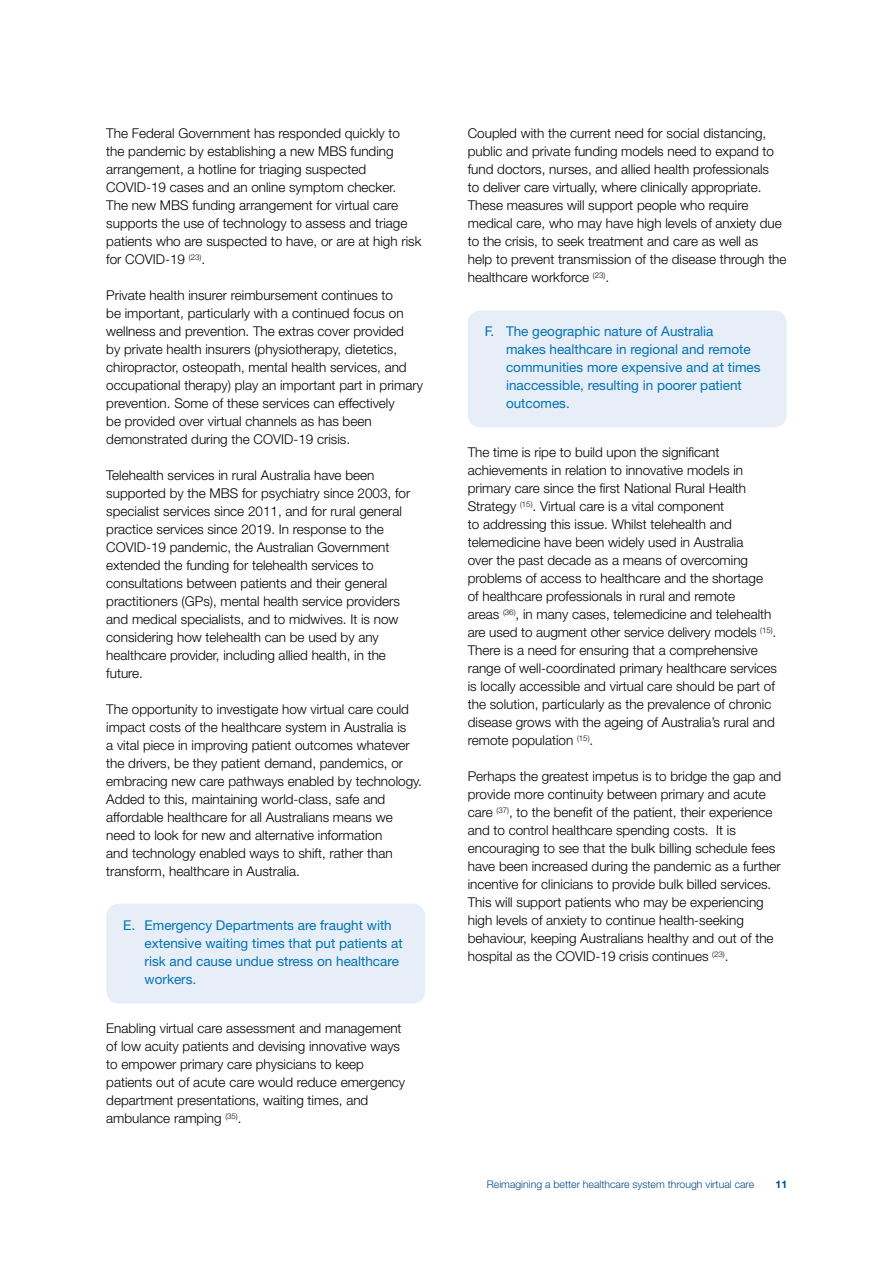
<style>
.page{position:relative;width:893px;height:1263px;background:#fff}
.page>*{position:absolute;margin:0;border:0;box-sizing:border-box;transform-origin:0 0}
.t1{font:300 13.5px/18px "Helvetica Neue";color:#000}
.t2{font:13.5px/18px "Helvetica Neue";color:#007cba}
.t3{font:300 10.5px "Helvetica Neue";color:#004987}
.t4{font:700 10.5px "Helvetica Neue";color:#004987}
</style>
<div class="page">
<div style="left:106px;top:904px;width:319px;height:99px;background:#e7eef8;border-radius:13px"></div>
<div style="left:468px;top:310px;width:319px;height:117px;background:#e7eef8;border-radius:13px"></div>
<p class="t1" style="left:106px;top:124px;width:317px">The Federal Government has responded quickly to the pandemic by establishing a new MBS funding arrangement, a hotline for triaging suspected COVID-19 cases and an online symptom checker.<br>The new MBS funding arrangement for virtual care supports the use of technology to assess and triage patients who are suspected to have, or are at high risk for COVID-19 <sup>(23)</sup>.</p>
<p class="t1" style="left:106px;top:286px;width:318px">Private health insurer reimbursement continues to<br>be important, particularly with a continued focus on wellness and prevention. The extras cover provided<br>by private health insurers (physiotherapy, dietetics, chiropractor, osteopath, mental health services, and occupational therapy) play an important part in primary prevention. Some of these services can effectively<br>be provided over virtual channels as has been demonstrated during the COVID-19 crisis.</p>
<p class="t1" style="left:106px;top:466px;width:306px">Telehealth services in rural Australia have been supported by the MBS for psychiatry since 2003, for specialist services since 2011, and for rural general practice services since 2019. In response to the COVID-19 pandemic, the Australian Government extended the funding for telehealth services to consultations between patients and their general practitioners (GPs), mental health service providers and medical specialists, and to midwives. It is now considering how telehealth can be used by any healthcare provider, including allied health, in the future.</p>
<p class="t1" style="left:106px;top:700px;width:317px">The opportunity to investigate how virtual care could impact costs of the healthcare system in Australia is<br>a vital piece in improving patient outcomes whatever the drivers, be they patient demand, pandemics, or embracing new care pathways enabled by technology.<br>Added to this, maintaining world-class, safe and affordable healthcare for all Australians means we need to look for new and alternative information<br>and technology enabled ways to shift, rather than transform, healthcare in Australia.</p>
<p class="t2" style="left:145px;top:916px;width:260px;text-indent:-21px">E. Emergency Departments are fraught with extensive waiting times that put patients at risk and cause undue stress on healthcare workers.</p>
<p class="t1" style="left:106px;top:1019px;width:300px">Enabling virtual care assessment and management of low acuity patients and devising innovative ways to empower primary care physicians to keep patients out of acute care would reduce emergency department presentations, waiting times, and ambulance ramping <sup>(35)</sup>.</p>
<p class="t1" style="left:468px;top:124px;width:320px">Coupled with the current need for social distancing, public and private funding models need to expand to fund doctors, nurses, and allied health professionals<br>to deliver care virtually, where clinically appropriate.<br>These measures will support people who require medical care, who may have high levels of anxiety due to the crisis, to seek treatment and care as well as<br>help to prevent transmission of the disease through the healthcare workforce <sup>(23)</sup>.</p>
<p class="t2" style="left:506px;top:322px;width:256px;text-indent:-21px">F. The geographic nature of Australia<br>makes healthcare in regional and remote communities more expensive and at times inaccessible, resulting in poorer patient outcomes.</p>
<p class="t1" style="left:468px;top:443px;width:311px">The time is ripe to build upon the significant achievements in relation to innovative models in primary care since the first National Rural Health Strategy <sup>(15)</sup>. Virtual care is a vital component<br>to addressing this issue. Whilst telehealth and telemedicine have been widely used in Australia<br>over the past decade as a means of overcoming problems of access to healthcare and the shortage of healthcare professionals in rural and remote<br>areas <sup>(36)</sup>, in many cases, telemedicine and telehealth are used to augment other service delivery models <sup>(15)</sup>.<br>There is a need for ensuring that a comprehensive range of well-coordinated primary healthcare services is locally accessible and virtual care should be part of the solution, particularly as the prevalence of chronic disease grows with the ageing of Australia’s rural and remote population <sup>(15)</sup>.</p>
<p class="t1" style="left:468px;top:767px;width:315px">Perhaps the greatest impetus is to bridge the gap and provide more continuity between primary and acute care <sup>(37)</sup>, to the benefit of the patient, their experience and to control healthcare spending costs. It is encouraging to see that the bulk billing schedule fees have been increased during the pandemic as a further incentive for clinicians to provide bulk billed services.<br>This will support patients who may be experiencing high levels of anxiety to continue health-seeking behaviour, keeping Australians healthy and out of the hospital as the COVID-19 crisis continues <sup>(23)</sup>.</p>
<p class="t3" style="left:487px;top:1178px;width:269px">Reimagining a better healthcare system through virtual care</p>
<p class="t4" style="left:776px;top:1177px;width:13px">11</p>
</div>
